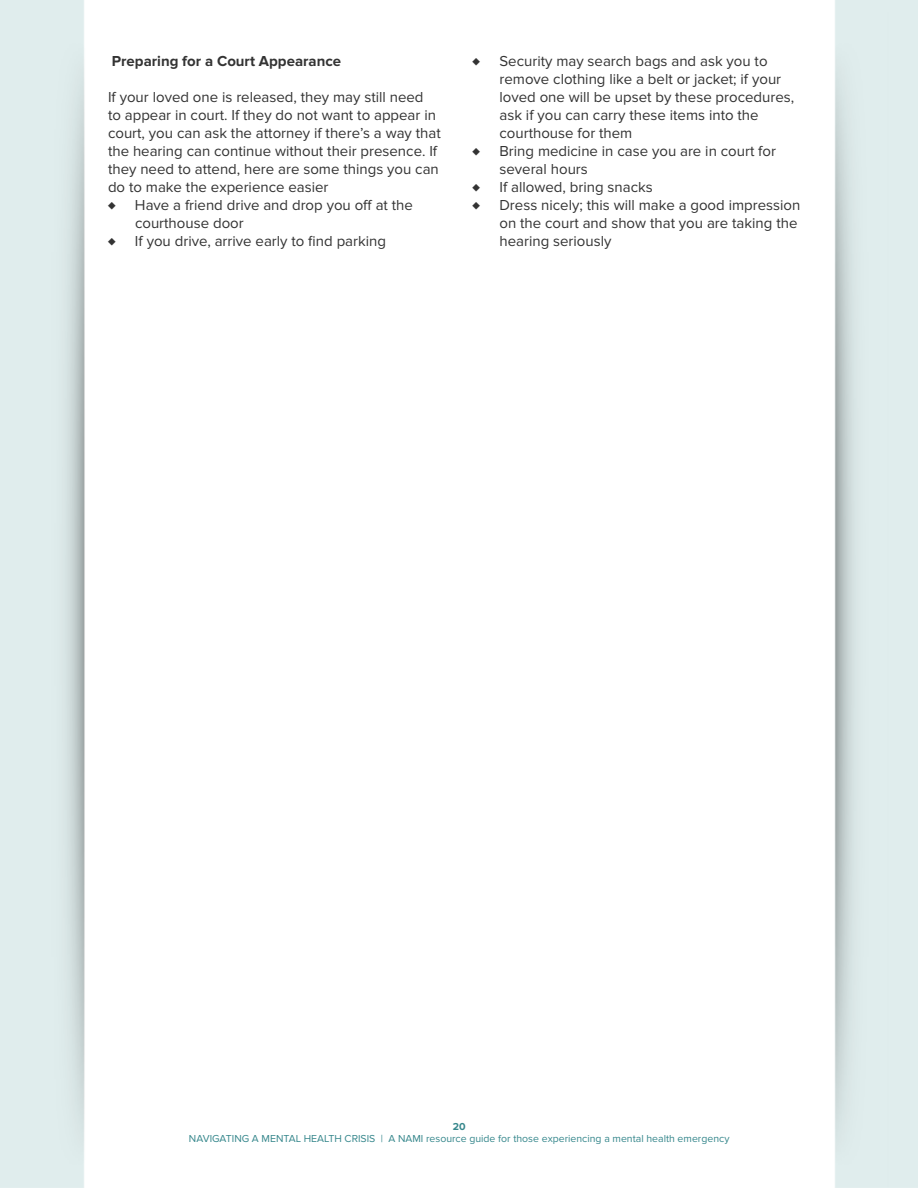
<style>
.page{position:relative;width:918px;height:1188px;background:#fff}
.page>*{position:absolute;margin:0;border:0;box-sizing:border-box;transform-origin:0 0}
.t1{font:15px/18px "Proxima Nova";color:#333}
.t2{font:700 15px "Proxima Nova";color:#333}
.t3{font:10.5px "Proxima Nova";color:#36878c}
.t4{font:700 10.5px "Proxima Nova";color:#36878c}
</style>
<div class="page">
<img style="left:0;top:0;width:918px;height:1188px">
<p class="t2" style="left:112px;top:52px;width:231px">Preparing for a Court Appearance</p>
<p class="t1" style="left:108px;top:88px;width:334px">If your loved one is released, they may still need<br>to appear in court. If they do not want to appear in court, you can ask the attorney if there’s a way that the hearing can continue without their presence. If they need to attend, here are some things you can do to make the experience easier</p>
<p class="t2" style="left:108px;top:196px;width:9px">♦</p>
<p class="t1" style="left:135px;top:196px;width:280px">Have a friend drive and drop you off at the courthouse door</p>
<p class="t2" style="left:108px;top:232px;width:9px">♦</p>
<p class="t1" style="left:135px;top:232px;width:253px">If you drive, arrive early to find parking</p>
<p class="t2" style="left:472px;top:52px;width:9px">♦</p>
<p class="t1" style="left:499px;top:52px;width:296px">Security may search bags and ask you to remove clothing like a belt or jacket; if your loved one will be upset by these procedures, ask if you can carry these items into the courthouse for them</p>
<p class="t2" style="left:472px;top:142px;width:9px">♦</p>
<p class="t1" style="left:499px;top:142px;width:278px">Bring medicine in case you are in court for several hours</p>
<p class="t2" style="left:472px;top:178px;width:9px">♦</p>
<p class="t1" style="left:499px;top:178px;width:155px">If allowed, bring snacks</p>
<p class="t2" style="left:472px;top:196px;width:9px">♦</p>
<p class="t1" style="left:499px;top:196px;width:302px">Dress nicely; this will make a good impression on the court and show that you are taking the hearing seriously</p>
<p class="t4" style="left:453px;top:1120px;width:14px">20</p>
<p class="t3" style="left:189px;top:1133px;width:542px">NAVIGATING A MENTAL HEALTH CRISIS | A NAMI resource guide for those experiencing a mental health emergency</p>
</div>
